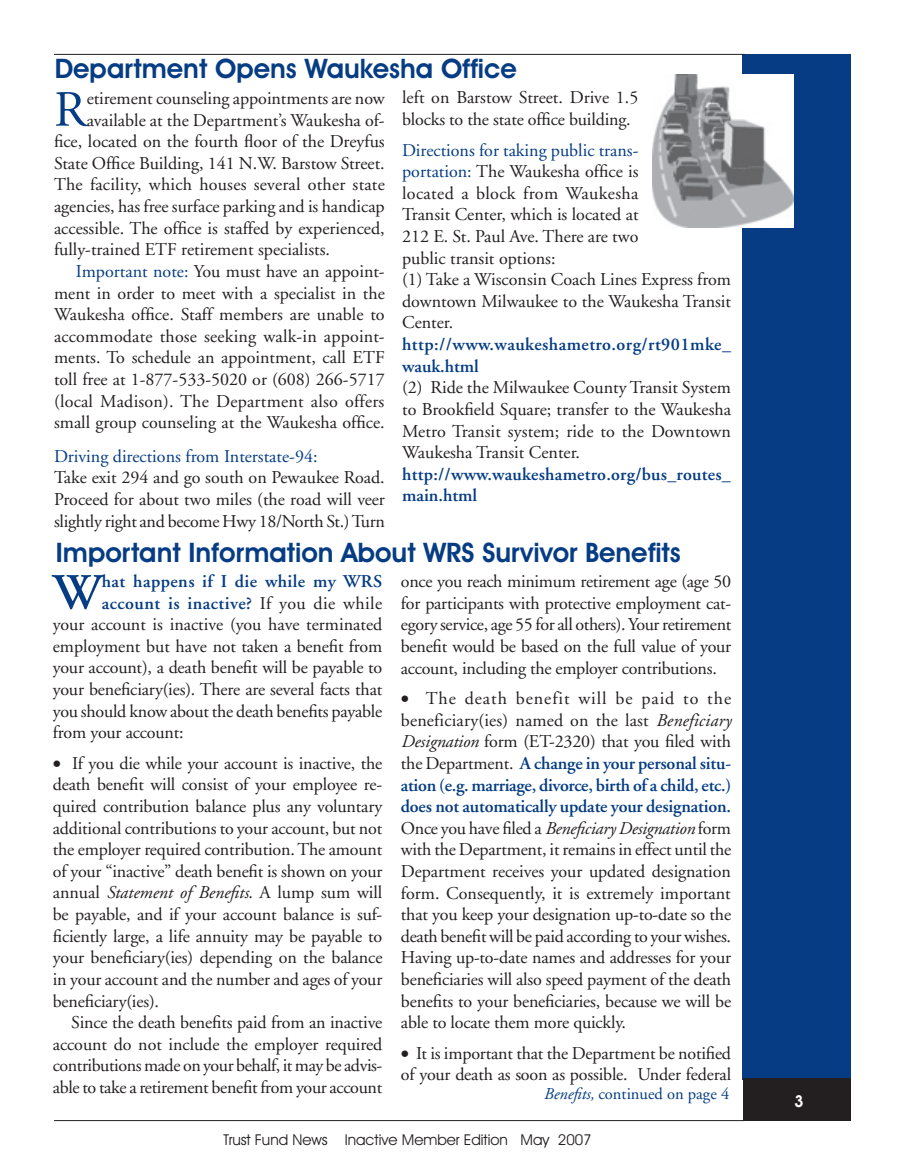
<style>
.page{position:relative;width:905px;height:1175px;background:#fff}
.page>*{position:absolute;margin:0;border:0;box-sizing:border-box;transform-origin:0 0}
.t1{font:50.55px "Adobe Garamond";color:#053c83}
.t2{font:600 50.55px "Adobe Garamond";color:#053c83}
.t3{font:600 27px "Avant Garde IT Cby BT";color:#053c83}
.t4{font:18px/21.6px "Adobe Garamond";color:#231f20;text-align:justify}
.t5{font:600 18px/21.6px "Adobe Garamond";letter-spacing:.025em;color:#053c83}
.t6{font:18px "Adobe Garamond";color:#053c83}
.t7{font:16.5px "Adobe Garamond";color:#053c83}
.t8{font:15px "Avant Garde IT Cby BT";color:#231f20}
.s1{color:#053c83}
.s2{font-weight:400;color:#231f20}
.s3{font-style:italic}
.s4{font-weight:600;color:#053c83}
</style>
<div class="page">
<div style="left:742px;top:54px;width:108px;height:1025px;background:#053c83"></div>
<hr style="left:54px;top:54px;width:690px;height:1px;background:#231f20">
<hr style="left:54px;top:1120px;width:689px;height:1px;background:#231f20">
<div style="left:743px;top:1078px;width:107px;height:42px;background:#231f20"></div>
<img style="left:652px;top:75px;width:141px;height:153px">
<h2 class="t3" style="left:55px;top:52px;width:463px">Department Opens Waukesha Office</h2>
<h1 class="t1" style="left:54px;top:83px;width:34px">R</h1>
<p class="t4" style="left:87px;top:88px;width:299px">etirement counseling appointments are now</p>
<p class="t4" style="left:402px;top:87px;width:238px">left on Barstow Street. Drive 1.5 blocks to the state office building.</p>
<p class="t4" style="left:402px;top:139px;width:330px;text-align:left"><span class="s1">Directions for taking public trans-<br>portation:</span> The Waukesha office is<br>located a block from Waukesha<br>Transit Center, which is located at<br>212 E. St. Paul Ave. There are two<br>public transit options:<br>(1) Take a Wisconsin Coach Lines Express from downtown Milwaukee to the Waukesha Transit<br>Center.</p>
<p class="t5" style="left:402px;top:334px;width:330px">http://www.waukeshametro.org/rt901mke_ wauk.html</p>
<p class="t4" style="left:402px;top:377px;width:330px">(2) Ride the Milwaukee County Transit System to Brookfield Square; transfer to the Waukesha Metro Transit system; ride to the Downtown Waukesha Transit Center.</p>
<p class="t5" style="left:402px;top:463px;width:330px">http://www.waukeshametro.org/bus_routes_ main.html</p>
<p class="t4" style="left:87px;top:110px;width:299px">available at the Department’s Waukesha of-</p>
<p class="t4" style="left:54px;top:131px;width:332px">fice, located on the fourth floor of the Dreyfus</p>
<p class="t4" style="left:54px;top:153px;width:332px">State Office Building, 141 N.W. Barstow Street.</p>
<p class="t4" style="left:54px;top:174px;width:332px">The facility, which houses several other state</p>
<p class="t4" style="left:54px;top:196px;width:332px">agencies, has free surface parking and is handicap</p>
<p class="t4" style="left:54px;top:218px;width:332px">accessible. The office is staffed by experienced,</p>
<p class="t4" style="left:54px;top:239px;width:277px">fully-trained ETF retirement specialists.</p>
<p class="t4" style="left:76px;top:261px;width:310px"><span class="s1">Important note:</span> You must have an appoint-</p>
<p class="t4" style="left:54px;top:282px;width:332px">ment in order to meet with a specialist in the</p>
<p class="t4" style="left:54px;top:304px;width:332px">Waukesha office. Staff members are unable to</p>
<p class="t4" style="left:54px;top:326px;width:332px">accommodate those seeking walk-in appoint-</p>
<p class="t4" style="left:54px;top:347px;width:332px">ments. To schedule an appointment, call ETF</p>
<p class="t4" style="left:54px;top:369px;width:332px">toll free at 1-877-533-5020 or (608) 266-5717</p>
<p class="t4" style="left:54px;top:390px;width:332px">(local Madison). The Department also offers</p>
<p class="t4" style="left:54px;top:412px;width:332px">small group counseling at the Waukesha office.</p>
<p class="t6" style="left:54px;top:446px;width:265px">Driving directions from Interstate-94:</p>
<p class="t4" style="left:54px;top:467px;width:332px">Take exit 294 and go south on Pewaukee Road.<br>Proceed for about two miles (the road will veer slightly right and become Hwy 18/North St.) Turn</p>
<h2 class="t3" style="left:56px;top:536px;width:626px">Important Information About WRS Survivor Benefits</h2>
<h1 class="t2" style="left:53px;top:565px;width:50px">W</h1>
<p class="t5" style="left:102px;top:571px;width:282px">hat happens if I die while my WRS</p>
<p class="t5" style="left:102px;top:592px;width:282px">account is inactive? <span class="s2">If you die while</span></p>
<p class="t4" style="left:53px;top:614px;width:331px">your account is inactive (you have terminated</p>
<p class="t4" style="left:53px;top:635px;width:331px">employment but have not taken a benefit from</p>
<p class="t4" style="left:53px;top:657px;width:331px">your account), a death benefit will be payable to</p>
<p class="t4" style="left:53px;top:679px;width:331px">your beneficiary(ies). There are several facts that</p>
<p class="t4" style="left:53px;top:700px;width:331px">you should know about the death benefits payable</p>
<p class="t4" style="left:53px;top:722px;width:132px">from your account:</p>
<p class="t4" style="left:53px;top:752px;width:331px">• If you die while your account is inactive, the death benefit will consist of your employee re&shy;quired contribution balance plus any voluntary additional contributions to your account, but not the employer required contribution. The amount of your “inactive” death benefit is shown on your annual <span class="s3">Statement of Benefits</span>. A lump sum will be payable, and if your account balance is suf&shy;ficiently large, a life annuity may be payable to your beneficiary(ies) depending on the balance in your account and the number and ages of your beneficiary(ies).</p>
<p class="t4" style="left:53px;top:1012px;width:331px;text-indent:19px">Since the death benefits paid from an inactive account do not include the employer required contributions made on your behalf, it may be advis&shy;able to take a retirement benefit from your account</p>
<p class="t4" style="left:401px;top:571px;width:332px">once you reach minimum retirement age (age 50 for participants with protective employment cat&shy;egory service, age 55 for all others). Your retirement benefit would be based on the full value of your account, including the employer contributions.</p>
<p class="t4" style="left:401px;top:688px;width:332px">• The death benefit will be paid to the beneficiary(ies) named on the last <span class="s3">Beneficiary Designation</span> form (ET-2320) that you filed with the Department. <span class="s4">A change in your personal situ&shy;ation (e.g. marriage, divorce, birth of a child, etc.) does not automatically update your designation.<br></span>Once you have filed a <span class="s3">Beneficiary Designation</span> form with the Department, it remains in effect until the Department receives your updated designation form. Consequently, it is extremely important that you keep your designation up-to-date so the death benefit will be paid according to your wishes.<br>Having up-to-date names and addresses for your beneficiaries will also speed payment of the death benefits to your beneficiaries, because we will be able to locate them more quickly.</p>
<p class="t4" style="left:401px;top:1042px;width:332px">• It is important that the Department be notified of your death as soon as possible. Under federal</p>
<p class="t7" style="left:543px;top:1085px;width:187px"><span class="s3">Benefits,</span> continued on page 4</p>
<p class="t8" style="left:223px;top:1130px;width:370px">Trust Fund News Inactive Member Edition May 2007</p>
</div>
